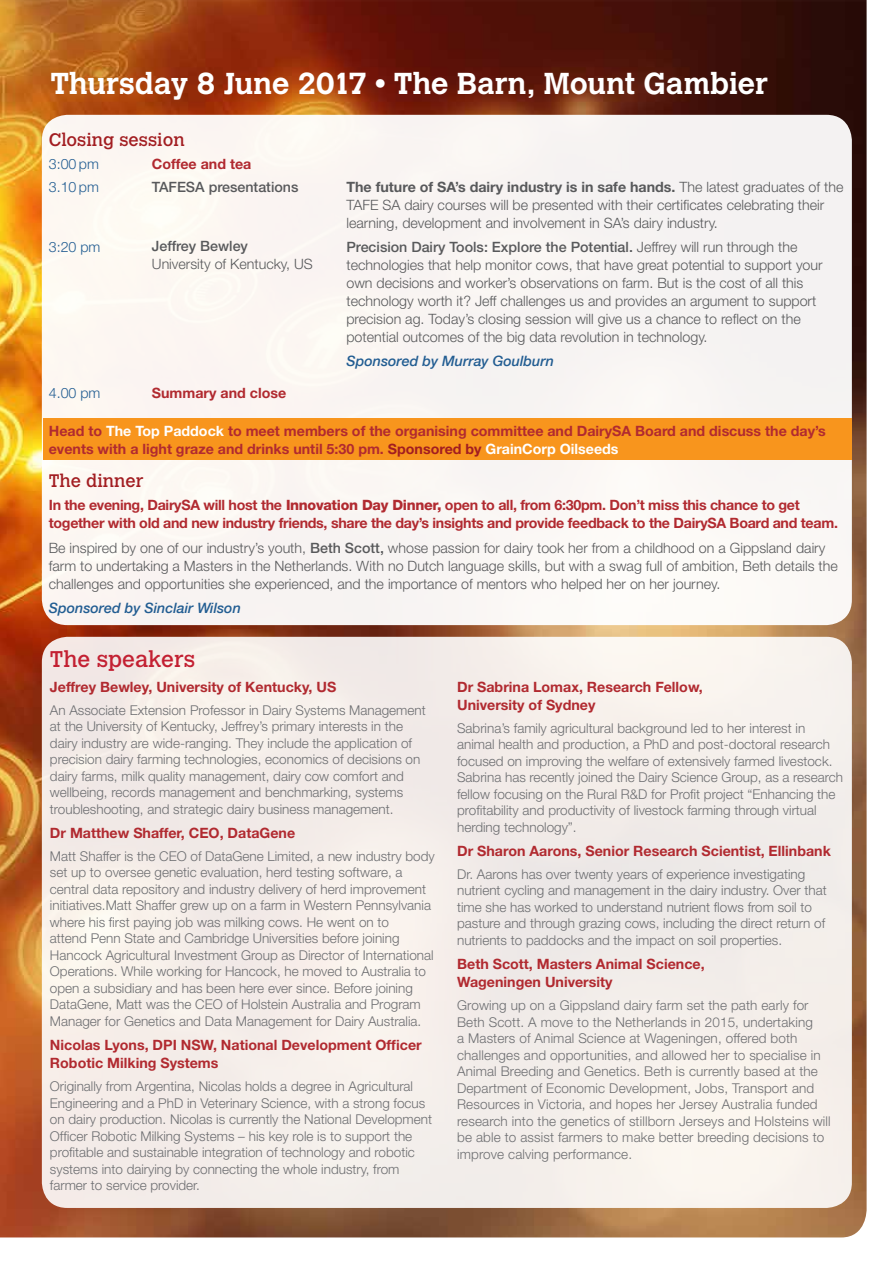
<style>
.page{position:relative;width:893px;height:1263px;background:#fff}
.page>*{position:absolute;margin:0;border:0;box-sizing:border-box;transform-origin:0 0}
.t1{font:700 30px "Calvert MT Std";color:#fff}
.t2{font:22.5px "Calvert MT Std";color:#c32032}
.t3{font:18px "Calvert MT Std";color:#a21d21}
.t4{font:300 14.25px/18px "Helvetica Neue";color:#58595b}
.t5{font:700 14.25px/18px "Helvetica Neue";color:#b12a30}
.t6{font:700 14.25px/18px "Helvetica Neue";letter-spacing:-.02em;color:#b12a30}
.t7{font:italic 500 14.25px "Helvetica Neue";color:#225d92}
.t8{font:500 14.25px "Helvetica Neue";color:#58595b}
.t9{font:300 14.25px "Helvetica Neue";color:#225d92}
.t10{font:300 13.5px/16.5px "Helvetica Neue";color:#6d6e71}
.s1{font-weight:700}
.s2{font-weight:500}
.s3{color:#fff}
.s4{color:#a21d21}
.s5{font-weight:800}
</style>
<div class="page">
<img style="left:0;top:0;width:867px;height:1237px">
<div style="left:42px;top:637px;width:810px;height:571px;background:#f4edea;border-radius:26px"></div>
<div style="left:42px;top:115px;width:810px;height:510px;background:#faf5f2;border-radius:26px"></div>
<div style="left:43px;top:418px;width:808px;height:42px;background:#f8951d"></div>
<h1 class="t1" style="left:50px;top:64px;width:719px">Thursday 8 June 2017 • The Barn, Mount Gambier</h1>
<h3 class="t3" style="left:49px;top:129px;width:137px">Closing session</h3>
<p class="t9" style="left:49px;top:155px;width:52px">3:00 pm</p>
<p class="t5" style="left:152px;top:155px;width:101px">Coffee and tea</p>
<p class="t9" style="left:49px;top:179px;width:52px">3.10 pm</p>
<p class="t8" style="left:152px;top:179px;width:148px">TAFESA presentations</p>
<p class="t4" style="left:346px;top:178px;width:498px"><span class="s1">The future of SA’s dairy industry is in safe hands.</span> The latest graduates of the<br>TAFE SA dairy courses will be presented with their certificates celebrating their learning, development and involvement in SA’s dairy industry.</p>
<p class="t9" style="left:49px;top:238px;width:53px">3:20 pm</p>
<p class="t8" style="left:152px;top:238px;width:98px">Jeffrey Bewley</p>
<p class="t4" style="left:152px;top:255px;width:162px">University of Kentucky, US</p>
<p class="t4" style="left:346px;top:237px;width:478px"><span class="s2">Precision Dairy Tools: Explore the Potential.</span> Jeffrey will run through the technologies that help monitor cows, that have great potential to support your own decisions and worker’s observations on farm. But is the cost of all this technology worth it? Jeff challenges us and provides an argument to support precision ag. Today’s closing session will give us a chance to reflect on the potential outcomes of the big data revolution in technology.</p>
<p class="t7" style="left:346px;top:349px;width:209px">Sponsored by Murray Goulburn</p>
<p class="t9" style="left:49px;top:384px;width:53px">4.00 pm</p>
<p class="t5" style="left:152px;top:383px;width:136px">Summary and close</p>
<p class="t5" style="left:49px;top:421px;width:778px">Head to <span class="s3">The Top Paddock</span> to meet members of the organising committee and DairySA Board and discuss the day’s events with a light graze and drinks until 5:30 pm. <span class="s4">Sponsored by</span> <span class="s3">GrainCorp Oilseeds</span></p>
<h3 class="t3" style="left:49px;top:470px;width:96px">The dinner</h3>
<p class="t6" style="left:49px;top:496px;width:791px">In the evening, DairySA will host the <span class="s5">Innovation Day Dinner,</span> open to all, from 6:30pm. Don’t miss this chance to get together with old and new industry friends, share the day’s insights and provide feedback to the DairySA Board and team.</p>
<p class="t4" style="left:49px;top:538px;width:790px">Be inspired by one of our industry’s youth, <span class="s2">Beth Scott,</span> whose passion for dairy took her from a childhood on a Gippsland dairy farm to undertaking a Masters in the Netherlands. With no Dutch language skills, but with a swag full of ambition, Beth details the challenges and opportunities she experienced, and the importance of mentors who helped her on her journey.</p>
<p class="t7" style="left:49px;top:596px;width:194px">Sponsored by Sinclair Wilson</p>
<h2 class="t2" style="left:50px;top:646px;width:147px">The speakers</h2>
<p class="t5" style="left:50px;top:677px;width:288px">Jeffrey Bewley, University of Kentucky, US</p>
<p class="t10" style="left:50px;top:701px;width:377px">An Associate Extension Professor in Dairy Systems Management at the University of Kentucky, Jeffrey’s primary interests in the dairy industry are wide-ranging. They include the application of precision dairy farming technologies, economics of decisions on dairy farms, milk quality management, dairy cow comfort and wellbeing, records management and benchmarking, systems troubleshooting, and strategic dairy business management.</p>
<p class="t5" style="left:50px;top:824px;width:247px">Dr Matthew Shaffer, CEO, DataGene</p>
<p class="t10" style="left:50px;top:847px;width:386px">Matt Shaffer is the CEO of DataGene Limited, a new industry body set up to oversee genetic evaluation, herd testing software, a central data repository and industry delivery of herd improvement initiatives.Matt Shaffer grew up on a farm in Western Pennsylvania where his first paying job was milking cows. He went on to<br>attend Penn State and Cambridge Universities before joining Hancock Agricultural Investment Group as Director of International Operations. While working for Hancock, he moved to Australia to open a subsidiary and has been here ever since. Before joining DataGene, Matt was the CEO of Holstein Australia and Program Manager for Genetics and Data Management for Dairy Australia.</p>
<p class="t5" style="left:50px;top:1036px;width:373px">Nicolas Lyons, DPI NSW, National Development Officer<br>Robotic Milking Systems</p>
<p class="t10" style="left:50px;top:1078px;width:384px">Originally from Argentina, Nicolas holds a degree in Agricultural Engineering and a PhD in Veterinary Science, with a strong focus on dairy production. Nicolas is currently the National Development Officer Robotic Milking Systems – his key role is to support the profitable and sustainable integration of technology and robotic systems into dairying by connecting the whole industry, from farmer to service provider.</p>
<p class="t5" style="left:457px;top:677px;width:247px">Dr Sabrina Lomax, Research Fellow,<br>University of Sydney</p>
<p class="t10" style="left:457px;top:719px;width:387px">Sabrina’s family agricultural background led to her interest in animal health and production, a PhD and post-doctoral research focused on improving the welfare of extensively farmed livestock.<br>Sabrina has recently joined the Dairy Science Group, as a research fellow focusing on the Rural R&amp;D for Profit project “Enhancing the profitability and productivity of livestock farming through virtual herding technology”.</p>
<p class="t5" style="left:457px;top:842px;width:375px">Dr Sharon Aarons, Senior Research Scientist, Ellinbank</p>
<p class="t10" style="left:457px;top:865px;width:371px">Dr. Aarons has over twenty years of experience investigating nutrient cycling and management in the dairy industry. Over that time she has worked to understand nutrient flows from soil to pasture and through grazing cows, including the direct return of nutrients to paddocks and the impact on soil properties.</p>
<p class="t5" style="left:457px;top:955px;width:249px">Beth Scott, Masters Animal Science,<br>Wageningen University</p>
<p class="t10" style="left:457px;top:997px;width:375px">Growing up on a Gippsland dairy farm set the path early for Beth Scott. A move to the Netherlands in 2015, undertaking<br>a Masters of Animal Science at Wageningen, offered both challenges and opportunities, and allowed her to specialise in Animal Breeding and Genetics. Beth is currently based at the Department of Economic Development, Jobs, Transport and Resources in Victoria, and hopes her Jersey Australia funded research into the genetics of stillborn Jerseys and Holsteins will be able to assist farmers to make better breeding decisions to improve calving performance.</p>
</div>
